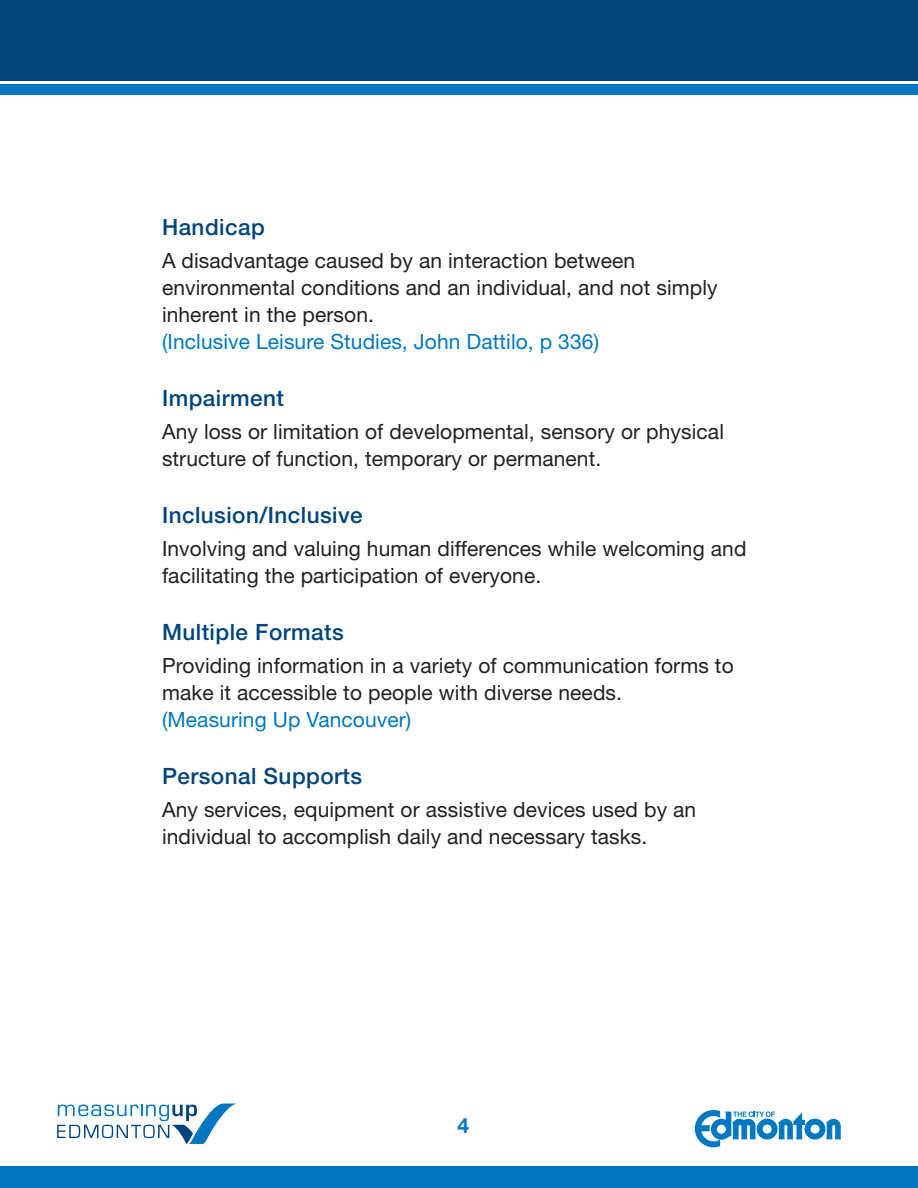
<style>
.page{position:relative;width:918px;height:1188px;background:#fff}
.page>*{position:absolute;margin:0;border:0;box-sizing:border-box;transform-origin:0 0}
.t1{font:500 22.5px "Helvetica Neue";letter-spacing:.02em;color:#00447b}
.t2{font:21px/27px "Helvetica Neue";letter-spacing:.005em;color:#231f20}
.t3{font:21px "Helvetica Neue";letter-spacing:.005em;color:#0077c0}
.t4{font:700 21px "Helvetica Neue";color:#0079c2}
</style>
<div class="page">
<div style="left:0;top:0;width:918px;height:81px;background:#00447b"></div>
<div style="left:0;top:84px;width:918px;height:11px;background:#0077c0"></div>
<svg style="left:695px;top:1110px;width:147px;height:37px"></svg>
<div style="left:0;top:1166px;width:918px;height:22px;background:#0077c0"></div>
<svg style="left:57px;top:1104px;width:178px;height:40px"></svg>
<p class="t1" style="left:162px;top:214px;width:104px">Handicap</p>
<p class="t2" style="left:162px;top:247px;width:557px">A disadvantage caused by an interaction between environmental conditions and an individual, and not simply inherent in the person.</p>
<p class="t3" style="left:162px;top:329px;width:439px">(Inclusive Leisure Studies, John Dattilo, p 336)</p>
<p class="t1" style="left:162px;top:385px;width:123px">Impairment</p>
<p class="t2" style="left:162px;top:418px;width:564px">Any loss or limitation of developmental, sensory or physical structure of function, temporary or permanent.</p>
<p class="t1" style="left:162px;top:502px;width:202px">Inclusion/Inclusive</p>
<p class="t2" style="left:162px;top:535px;width:586px">Involving and valuing human differences while welcoming and facilitating the participation of everyone.</p>
<p class="t1" style="left:162px;top:619px;width:183px">Multiple Formats</p>
<p class="t2" style="left:162px;top:652px;width:573px">Providing information in a variety of communication forms to make it accessible to people with diverse needs.</p>
<p class="t3" style="left:162px;top:707px;width:251px">(Measuring Up Vancouver)</p>
<p class="t1" style="left:162px;top:763px;width:202px">Personal Supports</p>
<p class="t2" style="left:162px;top:796px;width:536px">Any services, equipment or assistive devices used by an individual to accomplish daily and necessary tasks.</p>
<p class="t4" style="left:458px;top:1113px;width:13px">4</p>
</div>
